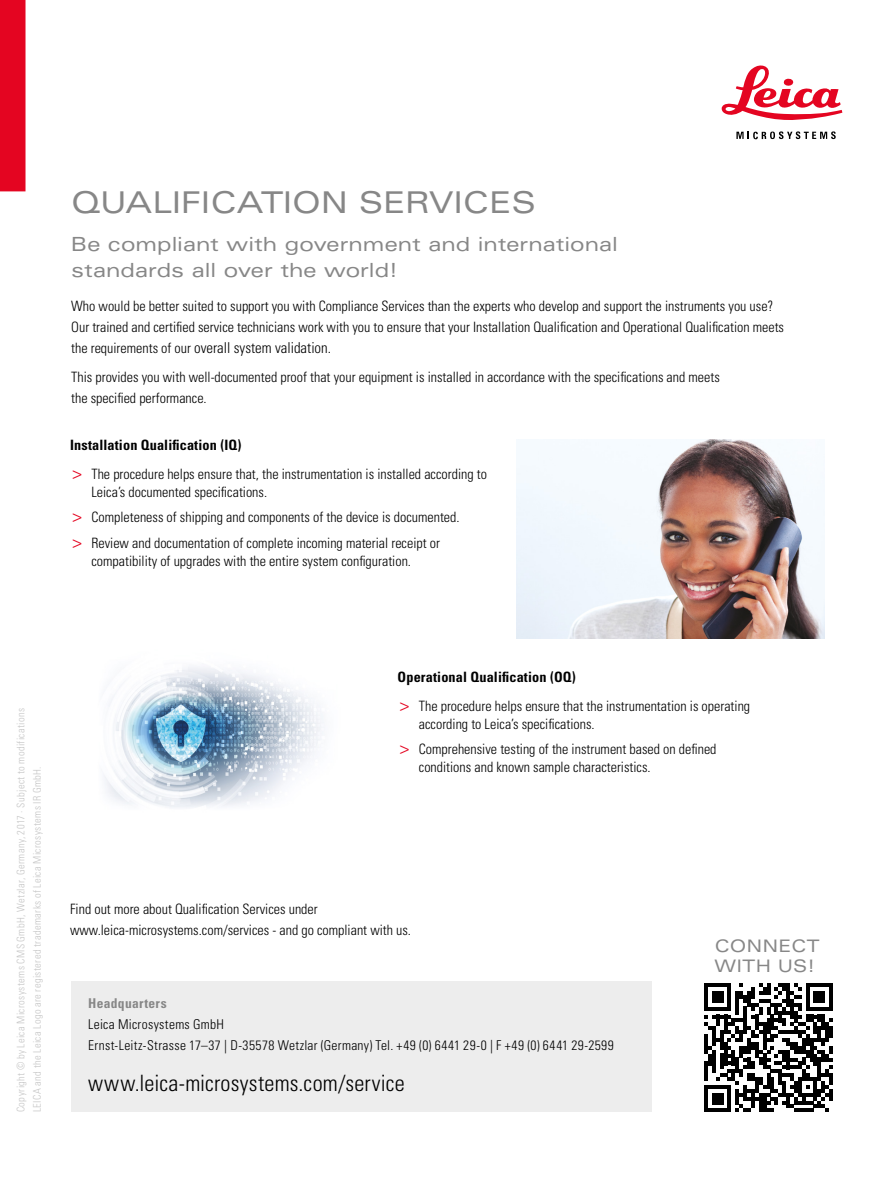
<style>
.page{position:relative;width:893px;height:1191px;background:#fff}
.page>*{position:absolute;margin:0;border:0;box-sizing:border-box;transform-origin:0 0}
.t1{font:expanded 30px "Univers LT Std";color:#878787}
.t2{font:300 condensed 22.5px "Univers LT Std";letter-spacing:.01em;color:#000}
.t3{font:expanded 19.5px/25.5px "Univers LT Std";color:#878787}
.t4{font:expanded 17.25px/20.7px "Univers LT Std";letter-spacing:.03em;color:#878787}
.t5{font:300 condensed 15px "Univers LT Std";color:#000}
.t6{font:300 condensed 14.25px/21px "Univers LT Std";color:#000}
.t7{font:300 condensed 13.5px/21px "Univers LT Std";letter-spacing:.025em;color:#000}
.t8{font:700 condensed 13.5px "Univers LT Std";letter-spacing:.025em;color:#878787}
.t9{font:300 condensed 10.5px/16.2px "Univers LT Std";letter-spacing:.035em;color:#c6c6c6}
.s1{font-size:14.25px}
.s2{font-weight:700}
.s3{font-family:"Univers";font-weight:500;color:#e40521}
</style>
<div class="page">
<div style="left:71px;top:981px;width:580px;height:131px;background:#ededed"></div>
<svg style="left:704px;top:983px;width:129px;height:129px"></svg>
<hr style="left:829px;top:1073px;width:4px;height:12px;background:#000">
<hr style="left:829px;top:1088px;width:4px;height:12px;background:#000">
<div style="left:0;top:0;width:26px;height:191px;background:#e40521"></div>
<img style="left:517px;top:439px;width:308px;height:200px">
<img style="left:104px;top:667px;width:221px;height:141px">
<svg style="left:722px;top:65px;width:120px;height:55px"></svg>
<svg style="left:736px;top:131px;width:100px;height:8px"></svg>
<h1 class="t1" style="left:71px;top:185px;width:466px">QUALIFICATION SERVICES</h1>
<h3 class="t3" style="left:71px;top:231px;width:548px">Be compliant with government and international standards all over the world!</h3>
<p class="t6" style="left:71px;top:295px;width:714px">Who would be better suited to support you with Compliance Services than the experts who develop and support the instruments you use?<br>Our trained and certified service technicians work with you to ensure that your Installation Qualification and Operational Qualification meets</p>
<p class="t5" style="left:71px;top:338px;width:261px"><span class="s1">the requirements of our</span> overall system validation.</p>
<p class="t6" style="left:71px;top:367px;width:650px">This provides you with well-documented proof that your equipment is installed in accordance with the specifications and meets the specified performance.</p>
<p class="t6" style="left:70px;top:430px;width:418px;line-height:29.5px"><span class="s2">Installation Qualification (IQ)<br></span><span class="s3">&gt;</span> The procedure helps ensure that, the instrumentation is installed according to</p>
<p class="t6" style="left:70px;top:479px;width:391px;line-height:25.2px;text-indent:21px">Leica’s documented specifications.<br><span class="s3">&gt;</span> Completeness of shipping and components of the device is documented. <span class="s3">&gt;</span> Review and documentation of complete incoming material receipt or</p>
<p class="t6" style="left:91px;top:550px;width:321px">compatibility of upgrades with the entire system configuration.</p>
<p class="t9" style="left:13px;top:1112px;width:406px;rotate:-90deg">Copyright © by Leica Microsystems CMS GmbH, Wetzlar, Germany, 2017 · Subject to modifications<br>LEICA and the Leica Logo are registered trademarks of Leica Microsystems IR GmbH.</p>
<p class="t6" style="left:398px;top:662px;width:354px;line-height:29.5px"><span class="s2">Operational Qualification (OQ)<br></span><span class="s3">&gt;</span> The procedure helps ensure that the instrumentation is operating</p>
<p class="t6" style="left:398px;top:711px;width:320px;line-height:25.2px;text-indent:21px">according to Leica’s specifications.<br><span class="s3">&gt;</span> Comprehensive testing of the instrument based on defined</p>
<p class="t6" style="left:419px;top:757px;width:233px">conditions and known sample characteristics.</p>
<p class="t6" style="left:70px;top:898px;width:342px">Find out more about Qualification Services under www.leica-microsystems.com/services - and go compliant with us.</p>
<p class="t8" style="left:88px;top:995px;width:80px">Headquarters</p>
<p class="t7" style="left:88px;top:1014px;width:527px">Leica Microsystems GmbH<br>Ernst-Leitz-Strasse 17–37 | D-35578 Wetzlar (Germany) Tel. +49 (0) 6441 29-0 | F +49 (0) 6441 29-2599</p>
<h2 class="t2" style="left:88px;top:1069px;width:318px">www.leica-microsystems.com/service</h2>
<p class="t4" style="left:714px;top:935px;width:107px">CONNECT<br>WITH US!</p>
</div>
